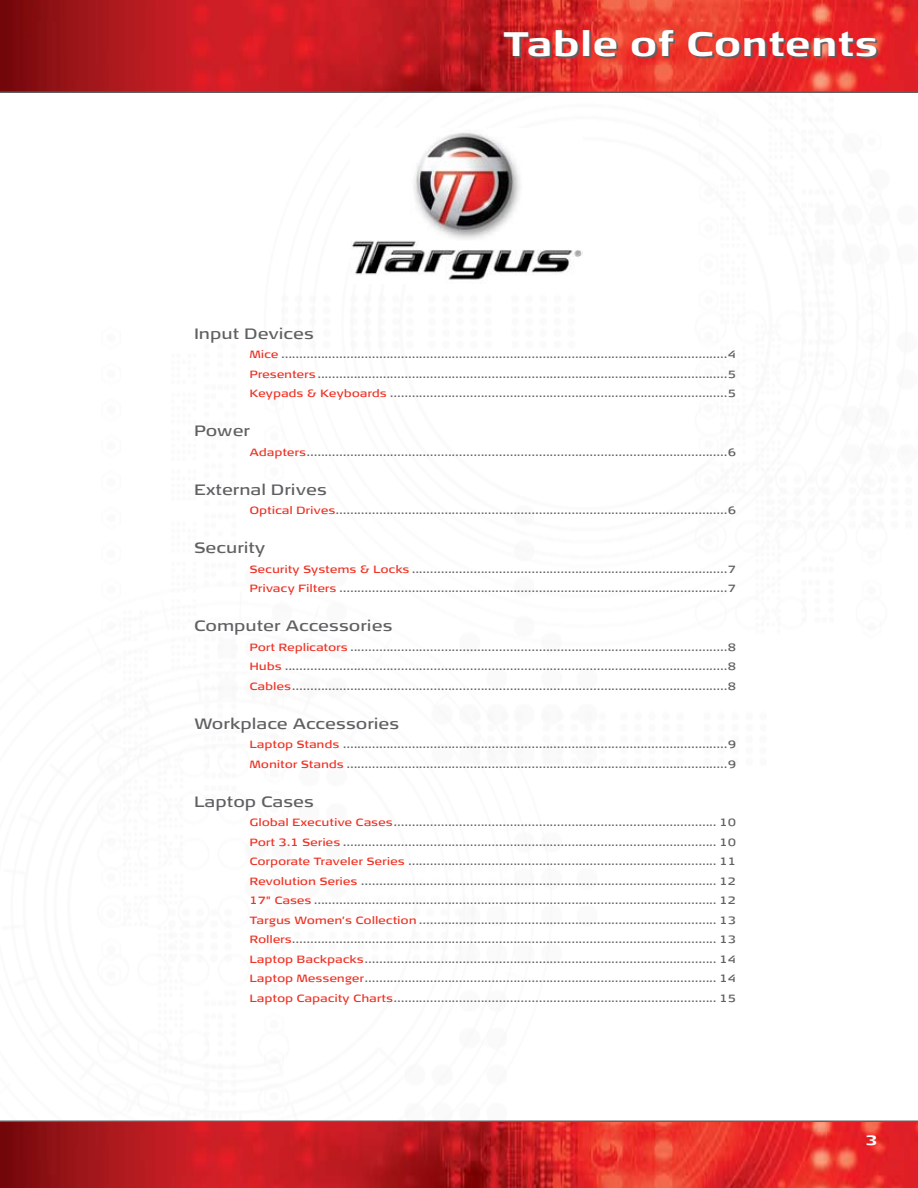
<style>
.page{position:relative;width:918px;height:1188px;background:#fff}
.page>*{position:absolute;margin:0;border:0;box-sizing:border-box;transform-origin:0 0}
.t1{font:700 34.05px "Signa Ext";letter-spacing:.05em;color:#fff;scale:.9 1}
.t2{font:15px "Signa Ext";letter-spacing:.05em;color:#5f6062;scale:.9 1}
.t3{font:10.5px/19.5px "Signa Ext";letter-spacing:.05em;color:#5f6062;text-align:justify;scale:.9 1}
.s1{color:#ee3224}
.s2{font-family:"Signa Ext Column"}
.s3{font-family:"Signa Ext Column";color:#ee3224}
</style>
<div class="page">
<img style="left:351px;top:132px;width:232px;height:148px">
<img style="left:0;top:0;width:918px;height:91px">
<hr style="left:0;top:91px;width:918px;height:2px;background:#5f6062">
<img style="left:0;top:1122px;width:918px;height:66px">
<svg style="left:182px;top:23px;width:736px;height:46px;background:#c82c2d"></svg>
<hr style="left:0;top:1120px;width:918px;height:2px;background:#5f6062">
<svg style="left:867px;top:1136px;width:9px;height:10px"></svg>
<h1 class="t1" style="left:504px;top:23px;width:417px">Table of Contents</h1>
<h2 class="t2" style="left:194px;top:325px;width:134px">Input Devices</h2>
<p class="t3" style="left:250px;top:345px;width:541px"><span class="s1">Mice</span> ...........................................................................................................................<span class="s2">4<br></span><span class="s1">Presenters</span> .................................................................................................................<span class="s2">5<br></span><span class="s1">Keypads &amp; Keyboards</span> .............................................................................................<span class="s2">5</span></p>
<h2 class="t2" style="left:194px;top:422px;width:63px">Power</h2>
<p class="t3" style="left:250px;top:443px;width:541px"><span class="s1">Adapters</span>....................................................................................................................<span class="s2">6</span></p>
<h2 class="t2" style="left:194px;top:481px;width:148px">External Drives</h2>
<p class="t3" style="left:250px;top:501px;width:541px"><span class="s1">Optical Drives</span>............................................................................................................<span class="s2">6</span></p>
<h2 class="t2" style="left:194px;top:539px;width:80px">Security</h2>
<p class="t3" style="left:250px;top:560px;width:541px"><span class="s1">Security Systems &amp; Locks</span> .......................................................................................<span class="s2">7<br></span><span class="s1">Privacy Filters</span> ...........................................................................................................<span class="s2">7</span></p>
<h2 class="t2" style="left:194px;top:617px;width:221px">Computer Accessories</h2>
<p class="t3" style="left:250px;top:638px;width:541px"><span class="s1">Port Replicators</span> ........................................................................................................<span class="s2">8<br></span><span class="s1">Hubs</span> ..........................................................................................................................<span class="s2">8<br></span><span class="s1">Cables</span>........................................................................................................................<span class="s2">8</span></p>
<h2 class="t2" style="left:194px;top:715px;width:229px">Workplace Accessories</h2>
<p class="t3" style="left:250px;top:735px;width:541px"><span class="s1">Laptop Stands</span> ..........................................................................................................<span class="s2">9<br></span><span class="s1">Monitor Stands</span> .........................................................................................................<span class="s2">9</span></p>
<h2 class="t2" style="left:194px;top:793px;width:134px">Laptop Cases</h2>
<p class="t3" style="left:250px;top:813px;width:542px"><span class="s1">Global Executive Cases</span>......................................................................................... <span class="s2">10<br></span><span class="s1">Port</span> <span class="s3">3.1</span> <span class="s1">Series</span> ....................................................................................................... <span class="s2">10<br></span><span class="s1">Corporate Traveler Series</span> ..................................................................................... <span class="s2">11<br></span><span class="s1">Revolution Series</span> .................................................................................................. <span class="s2">12<br></span><span class="s3">17</span><span class="s1">" Cases</span> ............................................................................................................... <span class="s2">12<br></span><span class="s1">Targus Women’s Collection</span> .................................................................................. <span class="s2">13<br></span><span class="s1">Rollers</span>..................................................................................................................... <span class="s2">13<br></span><span class="s1">Laptop Backpacks</span>................................................................................................. <span class="s2">14<br></span><span class="s1">Laptop Messenger</span>................................................................................................. <span class="s2">14<br></span><span class="s1">Laptop Capacity Charts</span>......................................................................................... <span class="s2">15</span></p>
</div>
